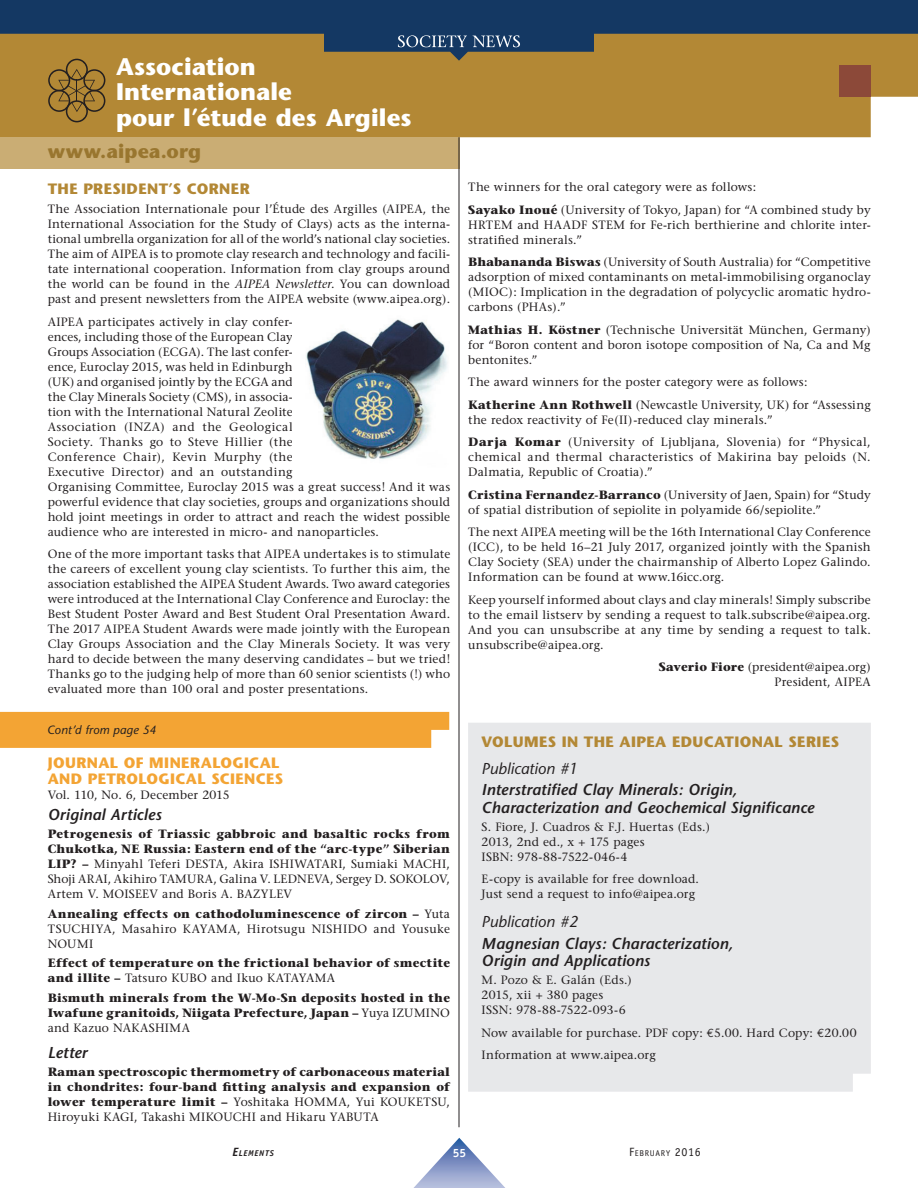
<style>
.page{position:relative;width:918px;height:1188px;background:#fff}
.page>*{position:absolute;margin:0;border:0;box-sizing:border-box;transform-origin:0 0}
.t1{font:700 24px/25.5px "Stone Sans";letter-spacing:.005em;color:#fff}
.t2{font:700 19.5px "Stone Sans";letter-spacing:.005em;color:#99762f}
.t3{font:italic 600 15.75px/17.2px "Stone Sans";letter-spacing:.005em;color:#231f20}
.t4{font:italic 15.75px "Stone Sans";color:#231f20}
.t5{font:700 15px "Stone Sans";letter-spacing:.025em;color:#b38835}
.t6{font:700 15px/15.8px "Stone Sans";letter-spacing:.02em;color:#f3a434}
.t7{font:12px/15px "Stone Serif";letter-spacing:.015em;color:#231f20}
.t8{font:700 12px/15px "Stone Serif";letter-spacing:.02em;color:#231f20;text-align:justify}
.t9{font:italic 12px "Stone Sans";letter-spacing:.015em;color:#231f20}
.t10{font:700 12px "Officina Sans";color:#fff}
.t11{font:8.4px "Officina Sans";letter-spacing:.08em;color:#231f20}
.t12{font:italic 700 8.4px "Officina Sans";letter-spacing:.08em;color:#231f20}
.s1{font-style:italic}
.s2{font-weight:700}
.s3{font-weight:400}
.s4{font-family:"Euro Mono"}
.s5{font-size:12px}
</style>
<div class="page">
<div style="left:0;top:712px;width:449px;height:36px;background:#f3a434"></div>
<div style="left:0;top:61px;width:918px;height:76px;background:#b38835"></div>
<div style="left:839px;top:65px;width:32px;height:32px;background:#8c4939"></div>
<div style="left:0;top:137px;width:459px;height:32px;background:#caad74"></div>
<svg style="left:48px;top:61px;width:57px;height:66px;background:#997531"></svg>
<div style="left:468px;top:723px;width:403px;height:369px;background:#e7e8ea"></div>
<img style="left:306px;top:319px;width:142px;height:140px">
<hr style="left:459px;top:137px;width:1px;height:990px;background:#231f20">
<svg style="left:0;top:0;width:918px;height:61px;background:#4e5552"></svg>
<svg style="left:398px;top:35px;width:122px;height:12px"></svg>
<svg style="left:413px;top:1138px;width:92px;height:50px"></svg>
<h1 class="t1" style="left:116px;top:56px;width:297px">Association<br>Internationale<br>pour l’étude des Argiles</h1>
<h2 class="t2" style="left:48px;top:143px;width:155px">www.aipea.org</h2>
<p class="t5" style="left:48px;top:182px;width:203px">THE PRESIDENT’S CORNER</p>
<p class="t7" style="left:48px;top:202px;width:404px;text-align:justify">The Association Internationale pour l’Étude des Argilles (AIPEA, the International Association for the Study of Clays) acts as the interna&shy;tional umbrella organization for all of the world’s national clay societies.<br>The aim of AIPEA is to promote clay research and technology and facili&shy;tate international cooperation. Information from clay groups around the world can be found in the <span class="s1">AIPEA Newsletter</span>. You can download past and present newsletters from the AIPEA website (www.aipea.org).</p>
<p class="t7" style="left:48px;top:315px;width:404px">AIPEA participates actively in clay confer-<br>ences, including those of the European Clay<br>Groups Association (ECGA). The last confer-<br>ence, Euroclay 2015, was held in Edinburgh<br>(UK) and organised jointly by the ECGA and<br>the Clay Minerals Society (CMS), in associa-<br>tion with the International Natural Zeolite<br>Association (INZA) and the Geological<br>Society. Thanks go to Steve Hillier (the<br>Conference Chair), Kevin Murphy (the<br>Executive Director) and an outstanding<br>Organising Committee, Euroclay 2015 was a great success! And it was powerful evidence that clay societies, groups and organizations should hold joint meetings in order to attract and reach the widest possible audience who are interested in micro- and nanoparticles.</p>
<p class="t7" style="left:48px;top:547px;width:404px;text-align:justify">One of the more important tasks that AIPEA undertakes is to stimulate the careers of excellent young clay scientists. To further this aim, the association established the AIPEA Student Awards. Two award categories were introduced at the International Clay Conference and Euroclay: the Best Student Poster Award and Best Student Oral Presentation Award.<br>The 2017 AIPEA Student Awards were made jointly with the European Clay Groups Association and the Clay Minerals Society. It was very hard to decide between the many deserving candidates – but we tried!<br>Thanks go to the judging help of more than 60 senior scientists (!) who evaluated more than 100 oral and poster presentations.</p>
<p class="t9" style="left:47px;top:725px;width:111px">Cont’d from page 54</p>
<p class="t6" style="left:48px;top:756px;width:237px">JOURNAL OF MINERALOGICAL<br>AND PETROLOGICAL SCIENCES</p>
<p class="t7" style="left:48px;top:788px;width:184px">Vol. 110, No. 6, December 2015</p>
<h3 class="t3" style="left:48px;top:808px;width:115px">Original Articles</h3>
<p class="t7" style="left:48px;top:828px;width:404px;text-align:justify"><span class="s2">Petrogenesis of Triassic gabbroic and basaltic rocks from Chukotka, NE Russia: Eastern end of the “arc-type” Siberian LIP? –</span> Minyahl Teferi DESTA, Akira ISHIWATARI, Sumiaki MACHI, Shoji ARAI, Akihiro TAMURA, Galina V. LEDNEVA, Sergey D. SOKOLOV, Artem V. MOISEEV and Boris A. BAZYLEV</p>
<p class="t7" style="left:48px;top:907px;width:404px;text-align:justify"><span class="s2">Annealing effects on cathodoluminescence of zircon –</span> Yuta TSUCHIYA, Masahiro KAYAMA, Hirotsugu NISHIDO and Yousuke NOUMI</p>
<p class="t8" style="left:48px;top:957px;width:404px">Effect of temperature on the frictional behavior of smectite and illite – <span class="s3">Tatsuro KUBO and Ikuo KATAYAMA</span></p>
<p class="t8" style="left:48px;top:991px;width:404px">Bismuth minerals from the W-Mo-Sn deposits hosted in the Iwafune granitoids, Niigata Prefecture, Japan – <span class="s3">Yuya IZUMINO and Kazuo NAKASHIMA</span></p>
<h3 class="t3" style="left:48px;top:1045px;width:41px">Letter</h3>
<p class="t8" style="left:48px;top:1066px;width:404px">Raman spectroscopic thermometry of carbonaceous material in chondrites: four-band fitting analysis and expansion of lower temperature limit – <span class="s3">Yoshitaka HOMMA, Yui KOUKETSU, Hiroyuki KAGI, Takashi MIKOUCHI and Hikaru YABUTA</span></p>
<p class="t7" style="left:468px;top:177px;width:404px;line-height:22.5px">The winners for the oral category were as follows:<br><span class="s2">Sayako Inoué</span> (University of Tokyo, Japan) for “A combined study by</p>
<p class="t7" style="left:468px;top:218px;width:404px">HRTEM and HAADF STEM for Fe-rich berthierine and chlorite inter&shy;stratified minerals.”</p>
<p class="t7" style="left:468px;top:256px;width:404px;text-align:justify"><span class="s2">Bhabananda Biswas</span> (University of South Australia) for “Competitive adsorption of mixed contaminants on metal-immobilising organoclay (MIOC): Implication in the degradation of polycyclic aromatic hydro&shy;carbons (PHAs).”</p>
<p class="t7" style="left:468px;top:323px;width:404px;text-align:justify"><span class="s2">Mathias H. Köstner</span> (Technische Universität München, Germany) for “Boron content and boron isotope composition of Na, Ca and Mg bentonites.”</p>
<p class="t7" style="left:468px;top:372px;width:404px;line-height:22.5px">The award winners for the poster category were as follows:<br><span class="s2">Katherine Ann Rothwell</span> (Newcastle University, UK) for “Assessing</p>
<p class="t7" style="left:468px;top:409px;width:404px;line-height:22.5px">the redox reactivity of Fe(II)-reduced clay minerals.”<br><span class="s2">Darja Komar</span> (University of Ljubljana, Slovenia) for “Physical,</p>
<p class="t7" style="left:468px;top:451px;width:404px">chemical and thermal characteristics of Makirina bay peloids (N.<br>Dalmatia, Republic of Croatia).”</p>
<p class="t7" style="left:468px;top:488px;width:404px"><span class="s2">Cristina Fernandez-Barranco</span> (University of Jaen, Spain) for “Study of spatial distribution of sepiolite in polyamide 66/sepiolite.”</p>
<p class="t7" style="left:468px;top:526px;width:404px;text-align:justify">The next AIPEA meeting will be the 16th International Clay Conference (ICC), to be held 16–21 July 2017, organized jointly with the Spanish Clay Society (SEA) under the chairmanship of Alberto Lopez Galindo.<br>Information can be found at www.16icc.org.</p>
<p class="t7" style="left:468px;top:593px;width:404px;text-align:justify">Keep yourself informed about clays and clay minerals! Simply subscribe to the email listserv by sending a request to talk.subscribe@aipea.org.<br>And you can unsubscribe at any time by sending a request to talk. unsubscribe@aipea.org.</p>
<p class="t7" style="left:659px;top:661px;width:213px;text-align:right"><span class="s2">Saverio Fiore</span> (president@aipea.org)<br>President, AIPEA</p>
<p class="t5" style="left:482px;top:736px;width:359px">VOLUMES IN THE AIPEA EDUCATIONAL SERIES</p>
<h3 class="t4" style="left:482px;top:762px;width:98px">Publication #1</h3>
<h3 class="t3" style="left:482px;top:783px;width:334px">Interstratified Clay Minerals: Origin,<br>Characterization and Geochemical Significance</h3>
<p class="t7" style="left:482px;top:820px;width:230px">S. Fiore, J. Cuadros &amp; F.J. Huertas (Eds.)<br>2013, 2nd ed., x + 175 pages<br>ISBN: 978-88-7522-046-4</p>
<p class="t7" style="left:482px;top:873px;width:219px">E-copy is available for free download.<br>Just send a request to info@aipea.org</p>
<h3 class="t4" style="left:482px;top:916px;width:98px">Publication #2</h3>
<h3 class="t3" style="left:482px;top:937px;width:253px">Magnesian Clays: Characterization,<br>Origin and Applications</h3>
<p class="t7" style="left:482px;top:974px;width:152px">M. Pozo &amp; E. Galán (Eds.)<br>2015, xii + 380 pages<br>ISSN: 978-88-7522-093-6</p>
<p class="t7" style="left:482px;top:1023px;width:376px;line-height:22.5px">Now available for purchase. PDF copy: <span class="s4">€</span>5.00. Hard Copy: <span class="s4">€</span>20.00<br>Information at www.aipea.org</p>
<p class="t12" style="left:232px;top:1150px;width:43px"><span class="s5">E</span>LEMENTS</p>
<p class="t10" style="left:453px;top:1149px;width:15px">55</p>
<p class="t11" style="left:629px;top:1150px;width:73px"><span class="s5">F</span>EBRUARY <span class="s5">2016</span></p>
</div>
